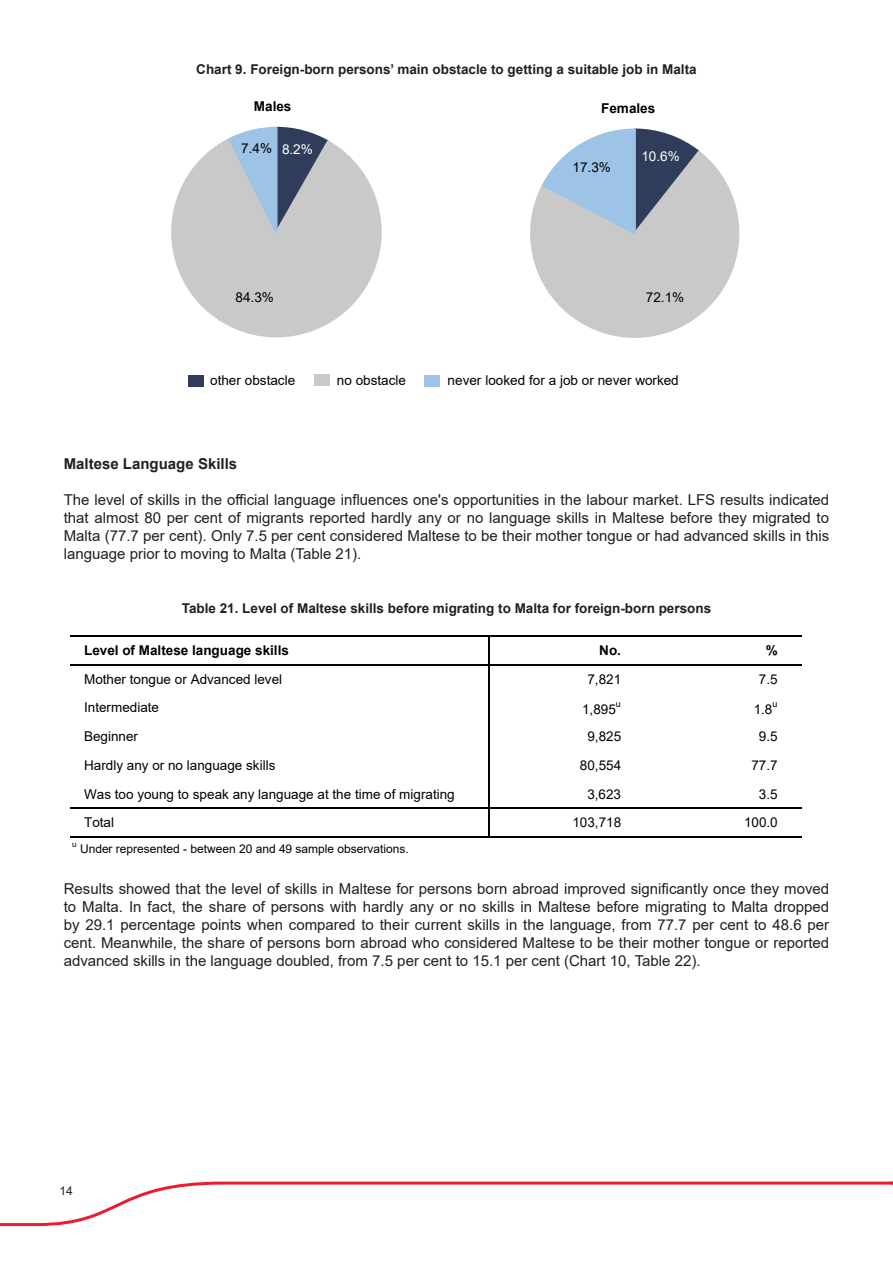
<style>
.page{position:relative;width:893px;height:1263px;background:#fff}
.page>*{position:absolute;margin:0;border:0;box-sizing:border-box;transform-origin:0 0}
.t1{font:15px/18px "Arial";color:#231f20;text-align:justify}
.t2{font:700 15px "Arial";color:#231f20}
.t3{font:13.5px "Arial";color:#000}
.t4{font:700 13.5px "Arial";color:#231f20}
.t5{font:700 13.5px "Arial";color:#000}
.t6{font:13.5px "Arial";color:#fff}
.t7{font:12px "Arial";color:#000}
.t8{font:12px "Arial";color:#231f20}
.t9{font:9px "Arial";color:#000}
.t10{font:7.95px "Arial";color:#000}
</style>
<div class="page">
<svg style="left:0;top:1181px;width:893px;height:46px"></svg>
<svg style="left:171px;top:140px;width:211px;height:198px"></svg>
<svg style="left:226px;top:126px;width:105px;height:116px;background:#9fabba"></svg>
<svg style="left:530px;top:153px;width:210px;height:185px"></svg>
<svg style="left:540px;top:128px;width:162px;height:112px;background:#a3b2c4"></svg>
<div style="left:188px;top:375px;width:15px;height:12px;background:#2f3d5b"></div>
<div style="left:314px;top:374px;width:15px;height:12px;background:#c9c9c9"></div>
<div style="left:424px;top:375px;width:16px;height:12px;background:#9dc3e6"></div>
<hr style="left:488px;top:636px;width:2px;height:201px;background:#000">
<hr style="left:70px;top:635px;width:732px;height:1px;background:#000">
<hr style="left:70px;top:664px;width:732px;height:1px;background:#000">
<hr style="left:70px;top:807px;width:732px;height:2px;background:#000">
<hr style="left:70px;top:836px;width:732px;height:1px;background:#000">
<p class="t4" style="left:196px;top:59px;width:502px">Chart 9. Foreign-born persons’ main obstacle to getting a suitable job in Malta</p>
<p class="t5" style="left:254px;top:97px;width:39px">Males</p>
<p class="t3" style="left:241px;top:139px;width:32px">7.4%</p>
<p class="t6" style="left:282px;top:140px;width:32px">8.2%</p>
<p class="t3" style="left:236px;top:288px;width:40px">84.3%</p>
<p class="t5" style="left:601px;top:98px;width:56px">Females</p>
<p class="t3" style="left:573px;top:158px;width:40px">17.3%</p>
<p class="t6" style="left:641px;top:147px;width:40px">10.6%</p>
<p class="t3" style="left:646px;top:288px;width:40px">72.1%</p>
<p class="t3" style="left:210px;top:371px;width:87px">other obstacle</p>
<p class="t3" style="left:337px;top:371px;width:71px">no obstacle</p>
<p class="t3" style="left:448px;top:371px;width:233px">never looked for a job or never worked</p>
<p class="t2" style="left:64px;top:453px;width:175px">Maltese Language Skills</p>
<p class="t1" style="left:64px;top:490px;width:767px">The level of skills in the official language influences one's opportunities in the labour market. LFS results indicated that almost 80 per cent of migrants reported hardly any or no language skills in Maltese before they migrated to Malta (77.7 per cent). Only 7.5 per cent considered Maltese to be their mother tongue or had advanced skills in this language prior to moving to Malta (Table 21).</p>
<p class="t4" style="left:182px;top:599px;width:531px">Table 21. Level of Maltese skills before migrating to Malta for foreign-born persons</p>
<p class="t5" style="left:84px;top:641px;width:206px">Level of Maltese language skills</p>
<p class="t5" style="left:599px;top:641px;width:23px">No.</p>
<p class="t5" style="left:766px;top:641px;width:14px">%</p>
<p class="t3" style="left:84px;top:670px;width:200px">Mother tongue or Advanced level</p>
<p class="t3" style="left:587px;top:670px;width:35px">7,821</p>
<p class="t3" style="left:759px;top:670px;width:20px">7.5</p>
<p class="t3" style="left:84px;top:698px;width:77px">Intermediate</p>
<p class="t3" style="left:582px;top:700px;width:35px">1,895</p>
<p class="t9" style="left:616px;top:698px;width:7px">u</p>
<p class="t3" style="left:754px;top:700px;width:20px">1.8</p>
<p class="t9" style="left:772px;top:698px;width:7px">u</p>
<p class="t3" style="left:84px;top:727px;width:56px">Beginner</p>
<p class="t3" style="left:587px;top:727px;width:35px">9,825</p>
<p class="t3" style="left:759px;top:727px;width:20px">9.5</p>
<p class="t3" style="left:84px;top:756px;width:193px">Hardly any or no language skills</p>
<p class="t3" style="left:580px;top:756px;width:43px">80,554</p>
<p class="t3" style="left:751px;top:756px;width:28px">77.7</p>
<p class="t3" style="left:84px;top:784px;width:372px">Was too young to speak any language at the time of migrating</p>
<p class="t3" style="left:587px;top:784px;width:35px">3,623</p>
<p class="t3" style="left:759px;top:784px;width:20px">3.5</p>
<p class="t3" style="left:84px;top:813px;width:32px">Total</p>
<p class="t3" style="left:572px;top:813px;width:50px">103,718</p>
<p class="t3" style="left:744px;top:813px;width:35px">100.0</p>
<p class="t10" style="left:72px;top:839px;width:6px">u</p>
<p class="t7" style="left:80px;top:841px;width:330px">Under represented - between 20 and 49 sample observations.</p>
<p class="t1" style="left:64px;top:879px;width:767px">Results showed that the level of skills in Maltese for persons born abroad improved significantly once they moved to Malta. In fact, the share of persons with hardly any or no skills in Maltese before migrating to Malta dropped by 29.1 percentage points when compared to their current skills in the language, from 77.7 per cent to 48.6 per cent. Meanwhile, the share of persons born abroad who considered Maltese to be their mother tongue or reported advanced skills in the language doubled, from 7.5 per cent to 15.1 per cent (Chart 10, Table 22).</p>
<p class="t8" style="left:60px;top:1182px;width:15px">14</p>
</div>
